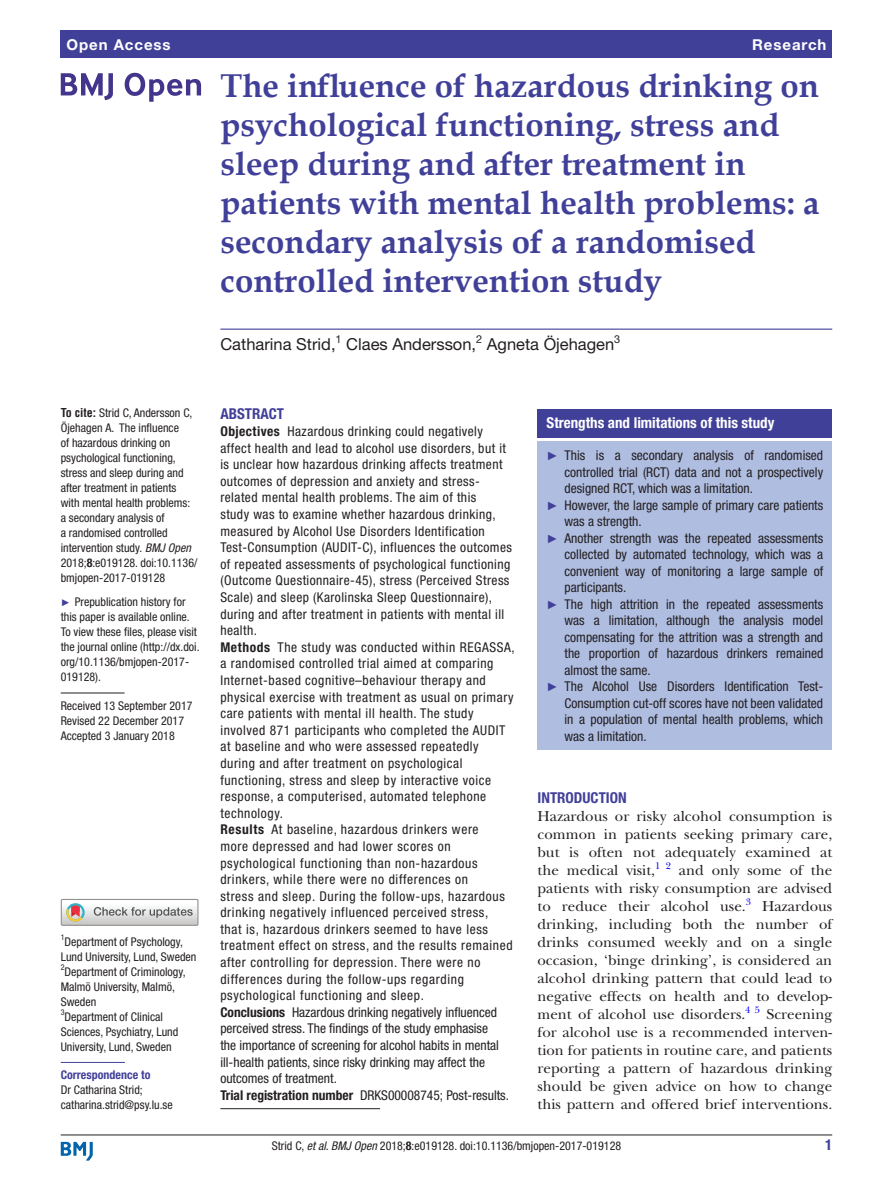
<style>
.page{position:relative;width:893px;height:1191px;background:#fff}
.page>*{position:absolute;margin:0;border:0;box-sizing:border-box;transform-origin:0 0}
.t1{font:700 33px/39px "Book Antiqua";color:#414099}
.t2{font:16.5px "Helvetica Neue LT Std";color:#231f20}
.t3{font:15px/18px "New Baskerville";color:#231f20;text-align:justify}
.t4{font:700 condensed 15px "Helvetica Neue LT Std";color:#fff}
.t5{font:700 condensed 15px "Helvetica Neue LT Std";color:#414099}
.t6{font:700 15px "Helvetica Neue LT Std";letter-spacing:.065em;color:#fff}
.t7{font:condensed 13.5px/16.6px "Helvetica Neue LT Std";letter-spacing:.035em;color:#231f20}
.t8{font:condensed 13.5px "Helvetica Neue LT Std";color:#231f20}
.t9{font:condensed 12px/15px "Helvetica Neue LT Std";color:#231f20}
.t10{font:700 condensed 12px "Helvetica Neue LT Std";color:#414099}
.t11{font:10.95px "Helvetica Neue LT Std";color:#231f20}
.t12{font:9.9px "New Baskerville";color:#00f}
.t13{font:condensed 7.95px "Helvetica Neue LT Std";color:#231f20}
.s1{font-family:"Helvetica LT Std";font-weight:700}
.s2{font-style:italic}
.s3{font-weight:700}
.s4{font-family:"Arial";font-stretch:normal;font-size:9.75px;color:#414099}
.s5{font-family:"Arial";font-stretch:normal;font-size:12px;color:#414099}
</style>
<div class="page">
<hr style="left:61px;top:1134px;width:771px;height:1px;background:#231f20">
<svg style="left:61px;top:1141px;width:32px;height:19px"></svg>
<div style="left:61px;top:31px;width:771px;height:27px;background:#414099"></div>
<hr style="left:220px;top:328px;width:612px;height:2px;background:#414099">
<hr style="left:61px;top:692px;width:64px;height:1px;background:#231f20">
<hr style="left:61px;top:1062px;width:64px;height:1px;background:#414099">
<svg style="left:61px;top:73px;width:52px;height:27px"></svg>
<svg style="left:125px;top:73px;width:76px;height:29px"></svg>
<div style="left:61px;top:899px;width:138px;height:27px;border:1px solid #969090"></div>
<svg style="left:61px;top:899px;width:137px;height:26px"></svg>
<hr style="left:220px;top:1108px;width:160px;height:1px;background:#231f20">
<div style="left:538px;top:409px;width:294px;height:28px;background:#414099"></div>
<div style="left:538px;top:441px;width:294px;height:308px;background:#afbde1"></div>
<p class="t6" style="left:66px;top:35px;width:106px">Open Access</p>
<p class="t6" style="left:752px;top:35px;width:76px">Research</p>
<h1 class="t1" style="left:220px;top:66px;width:601px">The influence of hazardous drinking on psychological functioning, stress and sleep during and after treatment in patients with mental health problems: a secondary analysis of a randomised controlled intervention study</h1>
<p class="t2" style="left:220px;top:335px;width:117px">Catharina Strid,</p>
<p class="t11" style="left:336px;top:332px;width:8px">1</p>
<p class="t2" style="left:346px;top:335px;width:131px">Claes Andersson,</p>
<p class="t11" style="left:476px;top:332px;width:8px">2</p>
<p class="t2" style="left:487px;top:335px;width:129px">Agneta Öjehagen</p>
<p class="t11" style="left:614px;top:332px;width:8px">3</p>
<p class="t9" style="left:61px;top:405px;width:138px"><span class="s1">To cite:</span> Strid C, Andersson C,<br>Öjehagen A. The influence<br>of hazardous drinking on psychological functioning, stress and sleep during and after treatment in patients with mental health problems: a secondary analysis of<br>a randomised controlled intervention study. <span class="s2">BMJ Open<br></span>2018;<span class="s3">8</span>:e019128. doi:10.1136/ bmjopen-2017-019128</p>
<p class="t9" style="left:61px;top:594px;width:140px"><span class="s4">►</span> Prepublication history for this paper is available online.<br>To view these files, please visit the journal online (http://dx.doi. org/10.1136/bmjopen-2017-<br>019128).</p>
<p class="t9" style="left:61px;top:698px;width:133px">Received 13 September 2017<br>Revised 22 December 2017<br>Accepted 3 January 2018</p>
<p class="t13" style="left:61px;top:933px;width:5px">1</p>
<p class="t9" style="left:61px;top:934px;width:137px;text-indent:4px">Department of Psychology,<br>Lund University, Lund, Sweden</p>
<p class="t13" style="left:61px;top:963px;width:5px">2</p>
<p class="t9" style="left:61px;top:964px;width:126px;text-indent:4px">Department of Criminology,<br>Malmö University, Malmö,<br>Sweden<br><sup>3</sup>Department of Clinical<br>Sciences, Psychiatry, Lund<br>University, Lund, Sweden</p>
<p class="t10" style="left:61px;top:1067px;width:91px">Correspondence to</p>
<p class="t9" style="left:61px;top:1082px;width:114px">Dr Catharina Strid; catharina.strid@psy.lu.se</p>
<p class="t5" style="left:220px;top:405px;width:65px">Abstract</p>
<p class="t7" style="left:220px;top:423px;width:296px"><span class="s3">Objectives</span> Hazardous drinking could negatively affect health and lead to alcohol use disorders, but it is unclear how hazardous drinking affects treatment outcomes of depression and anxiety and stress&shy;related mental health problems. The aim of this<br>study was to examine whether hazardous drinking, measured by Alcohol Use Disorders Identification Test-Consumption (AUDIT-C), influences the outcomes of repeated assessments of psychological functioning (Outcome Questionnaire-45), stress (Perceived Stress Scale) and sleep (Karolinska Sleep Questionnaire), during and after treatment in patients with mental ill health.<br><span class="s3">Methods</span> The study was conducted within REGASSA, a randomised controlled trial aimed at comparing Internet-based cognitive–behaviour therapy and physical exercise with treatment as usual on primary care patients with mental ill health. The study involved 871 participants who completed the AUDIT at baseline and who were assessed repeatedly during and after treatment on psychological functioning, stress and sleep by interactive voice response, a computerised, automated telephone technology.<br><span class="s3">Results</span> At baseline, hazardous drinkers were<br>more depressed and had lower scores on psychological functioning than non-hazardous drinkers, while there were no differences on<br>stress and sleep. During the follow-ups, hazardous drinking negatively influenced perceived stress,<br>that is, hazardous drinkers seemed to have less treatment effect on stress, and the results remained after controlling for depression. There were no differences during the follow-ups regarding psychological functioning and sleep.<br><span class="s3">Conclusions</span> Hazardous drinking negatively influenced perceived stress. The findings of the study emphasise<br>the importance of screening for alcohol habits in mental ill-health patients, since risky drinking may affect the outcomes of treatment.<br><span class="s3">Trial registration number</span> DRKS00008745; Post-results.</p>
<p class="t4" style="left:547px;top:414px;width:229px">Strengths and limitations of this study</p>
<p class="t8" style="left:547px;top:447px;width:278px"><span class="s5">►</span> This is a secondary analysis of randomised</p>
<p class="t8" style="left:565px;top:464px;width:260px">controlled trial (RCT) data and not a prospectively</p>
<p class="t8" style="left:565px;top:480px;width:190px">designed RCT, which was a limitation.</p>
<p class="t8" style="left:547px;top:497px;width:278px"><span class="s5">►</span> However, the large sample of primary care patients</p>
<p class="t8" style="left:565px;top:513px;width:79px">was a strength.</p>
<p class="t8" style="left:547px;top:530px;width:278px"><span class="s5">►</span> Another strength was the repeated assessments</p>
<p class="t8" style="left:565px;top:546px;width:260px">collected by automated technology, which was a</p>
<p class="t8" style="left:565px;top:563px;width:260px">convenient way of monitoring a large sample of</p>
<p class="t8" style="left:565px;top:579px;width:63px">participants.</p>
<p class="t8" style="left:547px;top:596px;width:278px"><span class="s5">►</span> The high attrition in the repeated assessments</p>
<p class="t8" style="left:565px;top:612px;width:260px">was a limitation, although the analysis model</p>
<p class="t8" style="left:565px;top:629px;width:260px">compensating for the attrition was a strength and</p>
<p class="t8" style="left:565px;top:645px;width:260px">the proportion of hazardous drinkers remained</p>
<p class="t8" style="left:565px;top:662px;width:88px">almost the same.</p>
<p class="t8" style="left:547px;top:678px;width:278px"><span class="s5">►</span> The Alcohol Use Disorders Identification Test-</p>
<p class="t8" style="left:565px;top:695px;width:260px">Consumption cut-off scores have not been validated</p>
<p class="t8" style="left:565px;top:711px;width:260px">in a population of mental health problems, which</p>
<p class="t8" style="left:565px;top:728px;width:84px">was a limitation.</p>
<p class="t5" style="left:538px;top:789px;width:91px">Introduction</p>
<p class="t3" style="left:538px;top:807px;width:296px">Hazardous or risky alcohol consumption is common in patients seeking primary care, but is often not adequately examined at the medical visit,</p>
<p class="t12" style="left:655px;top:859px;width:17px">1 2</p>
<p class="t3" style="left:538px;top:861px;width:296px;text-indent:141px">and only some of the patients with risky consumption are advised to reduce their alcohol use.</p>
<p class="t12" style="left:746px;top:895px;width:7px">3</p>
<p class="t3" style="left:538px;top:897px;width:296px;text-indent:224px">Hazardous drinking, including both the number of drinks consumed weekly and on a single occasion, ‘binge drinking’, is considered an alcohol drinking pattern that could lead to negative effects on health and to develop&shy;ment of alcohol use disorders.</p>
<p class="t12" style="left:745px;top:1003px;width:16px">4 5</p>
<p class="t3" style="left:538px;top:1005px;width:296px;text-indent:229px">Screening for alcohol use is a recommended interven&shy;tion for patients in routine care, and patients reporting a pattern of hazardous drinking should be given advice on how to change this pattern and offered brief interventions.</p>
<p class="t9" style="left:272px;top:1137px;width:351px">Strid C, <span class="s2">et al</span>. <span class="s2">BMJ Open</span> 2018;<span class="s3">8</span>:e019128. doi:10.1136/bmjopen-2017-019128</p>
<p class="t5" style="left:825px;top:1135px;width:9px">1</p>
</div>
